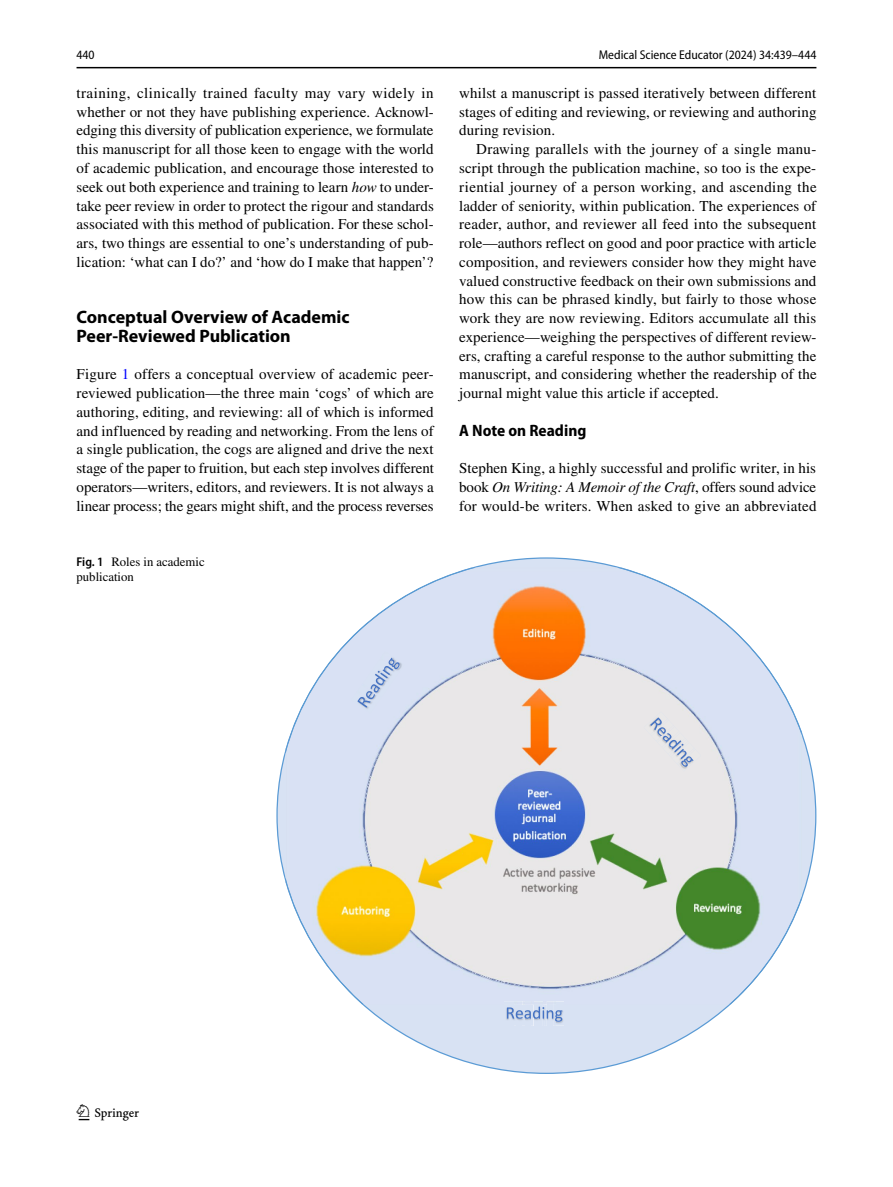
<style>
.page{position:relative;width:893px;height:1187px;background:#fff}
.page>*{position:absolute;margin:0;border:0;box-sizing:border-box;transform-origin:0 0}
.t1{font:22.5px "Springnew Regular 2";color:#000}
.t2{font:700 18px/18.8px "Myriad Pro";color:#000}
.t3{font:700 semi-condensed 16.5px "Myriad Pro";color:#000}
.t4{font:15px/18.8px "STIX";letter-spacing:.005em;color:#000;text-align:justify}
.t5{font:semi-condensed 12.75px "Myriad Pro";color:#000}
.t6{font:12.75px/15px "STIX";color:#000}
.s1{font-style:italic}
.s2{color:#00f}
.s3{font-family:"Myriad Pro";font-weight:600;font-stretch:semi-condensed}
</style>
<div class="page">
<hr style="left:77px;top:67px;width:739px;height:1px;background:#000">
<svg style="left:276px;top:557px;width:540px;height:516px"></svg>
<img style="left:286px;top:567px;width:516px;height:437px">
<img style="left:351px;top:692px;width:25px;height:21px">
<img style="left:380px;top:651px;width:24px;height:20px">
<svg style="left:357px;top:657px;width:43px;height:50px;background:#c6d3eb"></svg>
<img style="left:644px;top:711px;width:23px;height:23px">
<img style="left:678px;top:749px;width:23px;height:22px">
<img style="left:693px;top:748px;width:2px;height:17px">
<svg style="left:650px;top:717px;width:43px;height:49px;background:#d4d8e1"></svg>
<img style="left:504px;top:1021px;width:60px;height:3px">
<svg style="left:504px;top:1001px;width:60px;height:20px"></svg>
<p class="t5" style="left:77px;top:48px;width:20px">440</p>
<p class="t5" style="left:599px;top:48px;width:219px">Medical Science Educator (2024) 34:439–444</p>
<p class="t4" style="left:77px;top:84px;width:359px">training, clinically trained faculty may vary widely in whether or not they have publishing experience. Acknowl&shy;edging this diversity of publication experience, we formulate this manuscript for all those keen to engage with the world of academic publication, and encourage those interested to seek out both experience and training to learn <span class="s1">how</span> to under&shy;take peer review in order to protect the rigour and standards associated with this method of publication. For these schol&shy;ars, two things are essential to one’s understanding of pub&shy;lication: ‘what can I do?’ and ‘how do I make that happen’?</p>
<p class="t2" style="left:77px;top:307px;width:275px">Conceptual Overview of Academic<br>Peer‑Reviewed Publication</p>
<p class="t4" style="left:77px;top:366px;width:359px">Figure <span class="s2">1</span> offers a conceptual overview of academic peer&shy;reviewed publication—the three main ‘cogs’ of which are authoring, editing, and reviewing: all of which is informed and influenced by reading and networking. From the lens of a single publication, the cogs are aligned and drive the next stage of the paper to fruition, but each step involves different operators—writers, editors, and reviewers. It is not always a linear process; the gears might shift, and the process reverses</p>
<p class="t6" style="left:77px;top:555px;width:130px"><span class="s3">Fig. 1</span> Roles in academic publication</p>
<p class="t4" style="left:459px;top:84px;width:359px">whilst a manuscript is passed iteratively between different stages of editing and reviewing, or reviewing and authoring during revision.</p>
<p class="t4" style="left:459px;top:141px;width:359px;text-indent:17px">Drawing parallels with the journey of a single manu&shy;script through the publication machine, so too is the expe&shy;riential journey of a person working, and ascending the ladder of seniority, within publication. The experiences of reader, author, and reviewer all feed into the subsequent role—authors reflect on good and poor practice with article composition, and reviewers consider how they might have valued constructive feedback on their own submissions and how this can be phrased kindly, but fairly to those whose work they are now reviewing. Editors accumulate all this experience—weighing the perspectives of different review&shy;ers, crafting a careful response to the author submitting the manuscript, and considering whether the readership of the journal might value this article if accepted.</p>
<p class="t3" style="left:459px;top:421px;width:129px">A Note on Reading</p>
<p class="t4" style="left:459px;top:459px;width:359px">Stephen King, a highly successful and prolific writer, in his book <span class="s1">On Writing: A Memoir of the Craft</span>, offers sound advice for would-be writers. When asked to give an abbreviated</p>
<h1 class="t1" style="left:79px;top:1104px;width:62px">1 3</h1>
</div>
